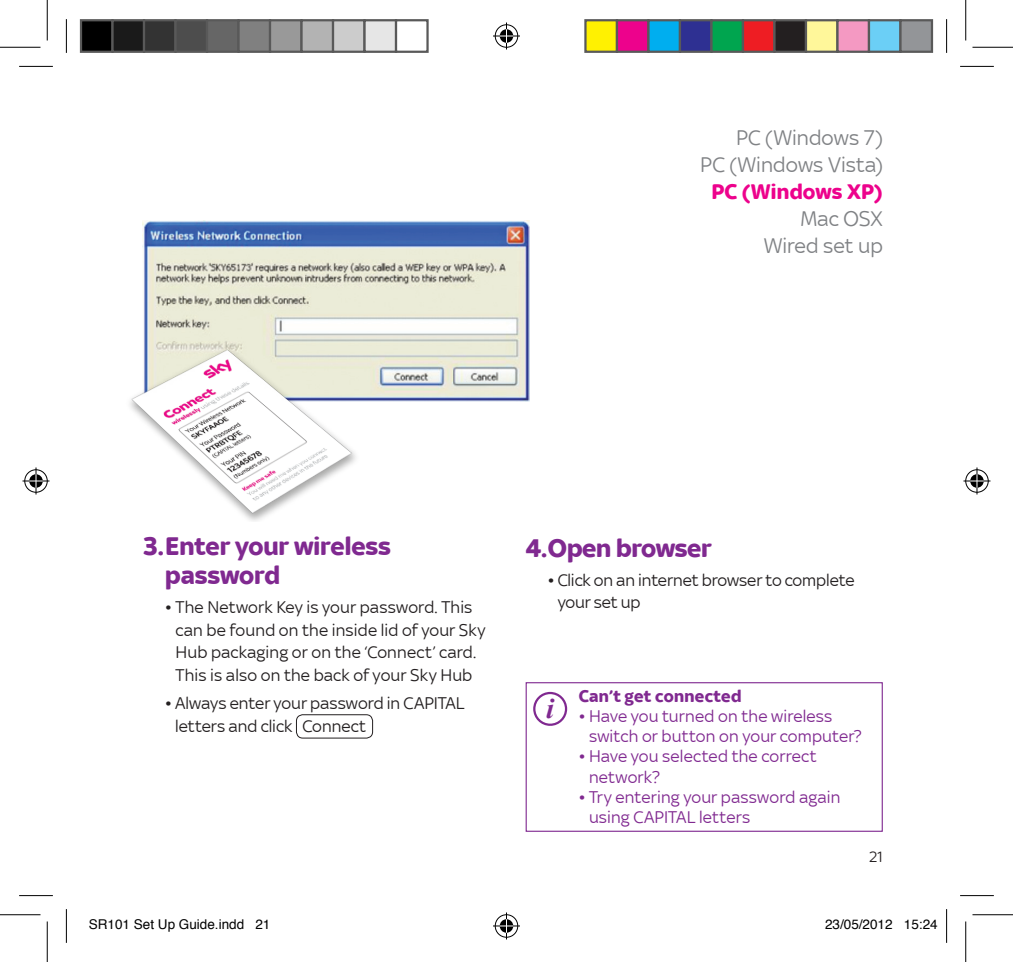
<style>
.page{position:relative;width:1013px;height:962px;background:#fff}
.page>*{position:absolute;margin:0;border:0;box-sizing:border-box;transform-origin:0 0}
.t1{font:italic 700 28.35px "Times New Roman";color:#802990}
.t2{font:700 27px/29.2px "Sky Text";letter-spacing:-.01em;color:#802990}
.t3{font:22.5px "Sky Text";color:#808285}
.t4{font:700 22.5px "Sky Text";letter-spacing:.005em;color:#ed028c}
.t5{font:18px/22.5px "Sky Text";letter-spacing:.005em;color:#231f20}
.t6{font:18px/20.2px "Sky Text";letter-spacing:.01em;color:#802990}
.t7{font:700 18px "Sky Text";letter-spacing:.015em;color:#802990}
.t8{font:15.75px "Sky Text";color:#231f20}
.t9{font:13.5px "Helvetica";color:#000}
</style>
<div class="page">
<img style="left:143px;top:220px;width:386px;height:182px">
<div style="left:526px;top:682px;width:357px;height:150px;border:1px solid #802990"></div>
<div style="left:533px;top:692px;width:34px;height:34px;border:2px solid #802990;border-radius:50%"></div>
<img style="left:130px;top:334px;width:245px;height:187px">
<div style="left:296px;top:714px;width:77px;height:24px;border:1px solid #231f20;border-radius:6px"></div>
<hr style="left:19px;top:66px;width:34px;height:1px;background:#000">
<hr style="left:960px;top:66px;width:34px;height:1px;background:#000">
<hr style="left:19px;top:895px;width:34px;height:1px;background:#000">
<hr style="left:960px;top:895px;width:34px;height:1px;background:#000">
<hr style="left:66px;top:19px;width:1px;height:34px;background:#000">
<hr style="left:66px;top:909px;width:1px;height:34px;background:#000">
<hr style="left:946px;top:19px;width:1px;height:34px;background:#000">
<hr style="left:946px;top:909px;width:1px;height:34px;background:#000">
<hr style="left:0;top:47px;width:40px;height:1px;background:#000">
<hr style="left:972px;top:47px;width:41px;height:1px;background:#000">
<hr style="left:0;top:914px;width:40px;height:1px;background:#000">
<hr style="left:972px;top:914px;width:41px;height:1px;background:#000">
<hr style="left:47px;top:0;width:1px;height:41px;background:#000">
<hr style="left:47px;top:921px;width:1px;height:41px;background:#000">
<hr style="left:965px;top:0;width:1px;height:41px;background:#000">
<hr style="left:965px;top:921px;width:1px;height:41px;background:#000">
<svg style="left:493px;top:23px;width:27px;height:27px"></svg>
<svg style="left:493px;top:912px;width:27px;height:27px"></svg>
<svg style="left:23px;top:467px;width:27px;height:27px"></svg>
<svg style="left:963px;top:467px;width:27px;height:27px"></svg>
<div style="left:81px;top:20px;width:32px;height:32px;background:#000"></div>
<div style="left:80px;top:19px;width:34px;height:34px;border:2px solid #595959"></div>
<div style="left:113px;top:20px;width:31px;height:32px;background:#1a1a1a"></div>
<div style="left:111px;top:19px;width:34px;height:34px;border:2px solid #595959"></div>
<div style="left:144px;top:20px;width:32px;height:32px;background:#333"></div>
<div style="left:143px;top:19px;width:34px;height:34px;border:2px solid #595959"></div>
<div style="left:176px;top:20px;width:31px;height:32px;background:#4d4d4d"></div>
<div style="left:174px;top:19px;width:34px;height:34px;border:2px solid #595959"></div>
<div style="left:207px;top:20px;width:32px;height:32px;background:#666"></div>
<div style="left:206px;top:19px;width:34px;height:34px;border:2px solid #595959"></div>
<div style="left:239px;top:20px;width:31px;height:32px;background:#808080"></div>
<div style="left:237px;top:19px;width:34px;height:34px;border:2px solid #595959"></div>
<div style="left:270px;top:20px;width:32px;height:32px;background:#999"></div>
<div style="left:269px;top:19px;width:34px;height:34px;border:2px solid #595959"></div>
<div style="left:302px;top:20px;width:31px;height:32px;background:#b3b3b3"></div>
<div style="left:300px;top:19px;width:34px;height:34px;border:2px solid #595959"></div>
<div style="left:333px;top:20px;width:32px;height:32px;background:#ccc"></div>
<div style="left:332px;top:19px;width:34px;height:34px;border:2px solid #595959"></div>
<div style="left:365px;top:20px;width:31px;height:32px;background:#e6e6e6"></div>
<div style="left:363px;top:19px;width:34px;height:34px;border:2px solid #595959"></div>
<div style="left:395px;top:19px;width:34px;height:34px;border:2px solid #595959"></div>
<div style="left:585px;top:20px;width:32px;height:32px;background:#fff101"></div>
<div style="left:584px;top:19px;width:34px;height:34px;border:2px solid #595959"></div>
<div style="left:617px;top:20px;width:31px;height:32px;background:#ed028c"></div>
<div style="left:616px;top:19px;width:34px;height:34px;border:2px solid #595959"></div>
<div style="left:648px;top:20px;width:32px;height:32px;background:#00aeef"></div>
<div style="left:647px;top:19px;width:34px;height:34px;border:2px solid #595959"></div>
<div style="left:680px;top:20px;width:31px;height:32px;background:#2e3092"></div>
<div style="left:679px;top:19px;width:34px;height:34px;border:2px solid #595959"></div>
<div style="left:711px;top:20px;width:32px;height:32px;background:#00a54f"></div>
<div style="left:710px;top:19px;width:34px;height:34px;border:2px solid #595959"></div>
<div style="left:743px;top:20px;width:31px;height:32px;background:#ee1d23"></div>
<div style="left:742px;top:19px;width:34px;height:34px;border:2px solid #595959"></div>
<div style="left:774px;top:20px;width:32px;height:32px;background:#231f20"></div>
<div style="left:773px;top:19px;width:34px;height:34px;border:2px solid #595959"></div>
<div style="left:806px;top:20px;width:31px;height:32px;background:#fff79a"></div>
<div style="left:805px;top:19px;width:34px;height:34px;border:2px solid #595959"></div>
<div style="left:837px;top:20px;width:32px;height:32px;background:#f499c2"></div>
<div style="left:836px;top:19px;width:34px;height:34px;border:2px solid #595959"></div>
<div style="left:869px;top:20px;width:31px;height:32px;background:#6bcff6"></div>
<div style="left:868px;top:19px;width:34px;height:34px;border:2px solid #595959"></div>
<div style="left:900px;top:20px;width:32px;height:32px;background:#939598"></div>
<div style="left:899px;top:19px;width:34px;height:34px;border:2px solid #595959"></div>
<p class="t3" style="left:736px;top:126px;width:148px">PC (Windows 7)</p>
<p class="t3" style="left:700px;top:153px;width:184px">PC (Windows Vista)</p>
<p class="t4" style="left:711px;top:179px;width:173px">PC (Windows XP)</p>
<p class="t3" style="left:800px;top:207px;width:84px">Mac OSX</p>
<p class="t3" style="left:764px;top:234px;width:121px">Wired set up</p>
<p class="t2" style="left:165px;top:531px;width:227px;text-indent:-22px">3.Enter your wireless password</p>
<p class="t5" style="left:176px;top:596px;width:311px;text-indent:-10px">• The Network Key is your password. This can be found on the inside lid of your Sky Hub packaging or on the ‘Connect’ card.<br>This is also on the back of your Sky Hub</p>
<p class="t5" style="left:175px;top:692px;width:291px;text-indent:-10px">• Always enter your password in CAPITAL letters and click Connect</p>
<p class="t2" style="left:526px;top:533px;width:188px">4.Open browser</p>
<p class="t5" style="left:558px;top:568px;width:298px;text-indent:-10px">• Click on an internet browser to complete your set up</p>
<p class="t1" style="left:546px;top:689px;width:9px">i</p>
<p class="t7" style="left:579px;top:685px;width:164px">Can’t get connected</p>
<p class="t6" style="left:589px;top:706px;width:274px;text-indent:-10px">• Have you turned on the wireless switch or button on your computer?</p>
<p class="t6" style="left:589px;top:746px;width:229px;text-indent:-10px">• Have you selected the correct network?</p>
<p class="t6" style="left:589px;top:787px;width:253px;text-indent:-10px">• Try entering your password again using CAPITAL letters</p>
<p class="t8" style="left:869px;top:848px;width:15px">21</p>
<p class="t9" style="left:89px;top:914px;width:183px">SR101 Set Up Guide.indd 21</p>
<p class="t9" style="left:825px;top:914px;width:114px">23/05/2012 15:24</p>
</div>
